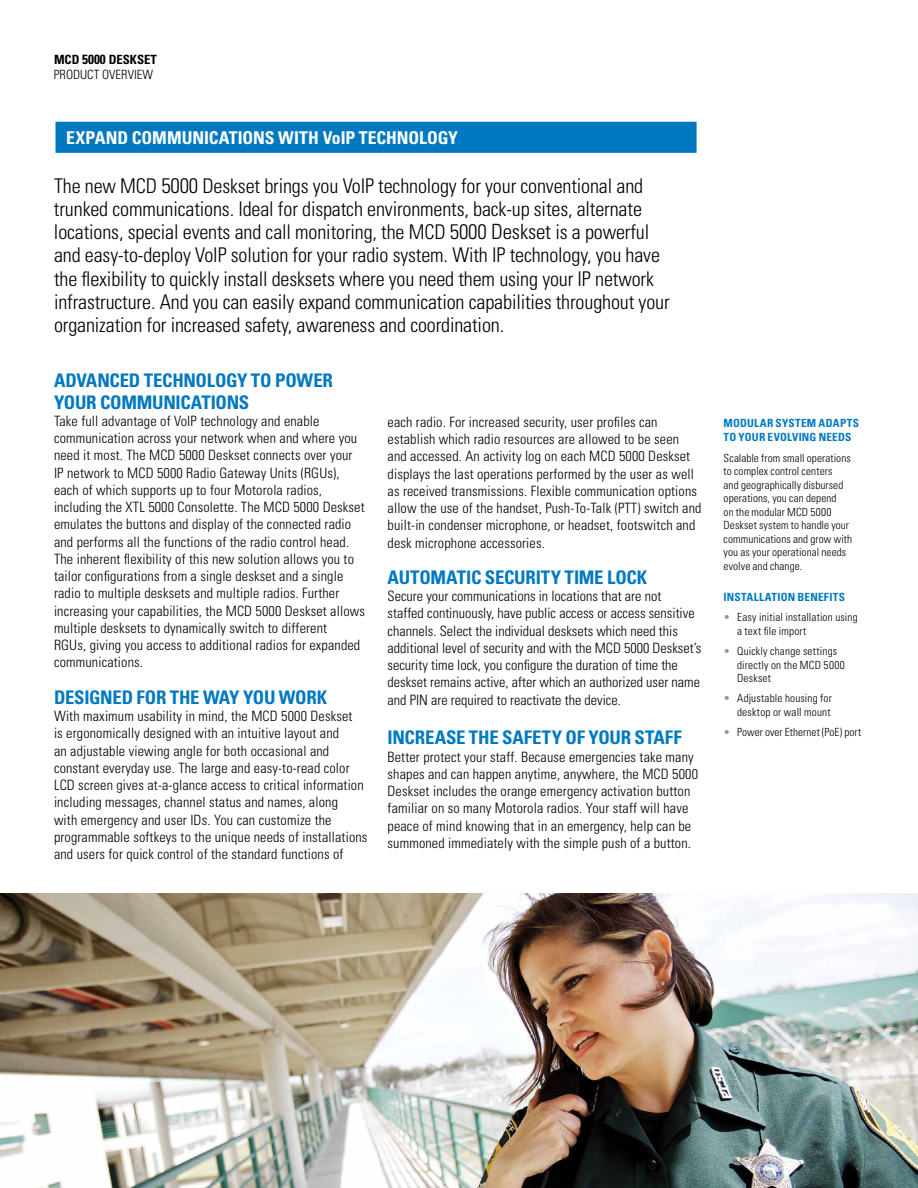
<style>
.page{position:relative;width:918px;height:1188px;background:#fff}
.page>*{position:absolute;margin:0;border:0;box-sizing:border-box;transform-origin:0 0}
.t1{font:300 condensed 20.25px/23.2px "Univers";letter-spacing:-.005em;color:#000}
.t2{font:700 condensed 18.75px/21.8px "Univers";letter-spacing:-.015em;color:#0079c1}
.t3{font:700 condensed 17.7px "Univers";letter-spacing:-.005em;color:#fff}
.t4{font:300 condensed 14.25px/17.2px "Univers";letter-spacing:.01em;color:#000}
.t5{font:300 condensed 12.75px/15.3px "Univers";color:#000}
.t6{font:300 condensed 11.25px/13.5px "Univers LT Std";letter-spacing:.01em;color:#000}
.t7{font:700 condensed 11.25px/14.2px "Univers LT Std";letter-spacing:.015em;color:#0079c1}
.s1{font-weight:700}
.s2{font-weight:700;font-size:13.2px}
.s3{font-size:21px}
.s4{color:#939598}
</style>
<div class="page">
<div style="left:55px;top:122px;width:642px;height:31px;background:#0079c1"></div>
<img style="left:0;top:894px;width:918px;height:294px">
<p class="t5" style="left:54px;top:51px;width:104px"><span class="s1">MCD</span> <span class="s2">5000</span> <span class="s1">DESKSET<br></span>PRODUCT OVERVIEW</p>
<p class="t3" style="left:66px;top:127px;width:393px">EXPAND COMMUNICATIONS WITH VOIP TECHNOLOGY</p>
<p class="t1" style="left:54px;top:174px;width:617px">The new MCD <span class="s3">5000</span> Deskset brings you VoIP technology for your conventional and trunked communications. Ideal for dispatch environments, back-up sites, alternate locations, special events and call monitoring, the MCD <span class="s3">5000 Deskset</span> is a powerful and easy-to-deploy VoIP solution for your radio system. With IP technology, you have the flexibility to quickly install desksets where you need them using your IP network infrastructure. And you can easily expand communication capabilities throughout your organization for increased safety, awareness and coordination.</p>
<h2 class="t2" style="left:54px;top:369px;width:280px">ADVANCED TECHNOLOGY TO POWER<br>YOUR COMMUNICATIONS</h2>
<p class="t4" style="left:54px;top:412px;width:313px">Take full advantage of VoIP technology and enable communication across your network when and where you need it most. The MCD 5000 Deskset connects over your IP network to MCD 5000 Radio Gateway Units (RGUs), each of which supports up to four Motorola radios, including the XTL 5000 Consolette. The MCD 5000 Deskset emulates the buttons and display of the connected radio and performs all the functions of the radio control head.<br>The inherent flexibility of this new solution allows you to tailor configurations from a single deskset and a single radio to multiple desksets and multiple radios. Further increasing your capabilities, the MCD 5000 Deskset allows multiple desksets to dynamically switch to different<br>RGUs, giving you access to additional radios for expanded communications.</p>
<h2 class="t2" style="left:54px;top:686px;width:275px">DESIGNED FOR THE WAY YOU WORK</h2>
<p class="t4" style="left:54px;top:707px;width:315px">With maximum usability in mind, the MCD 5000 Deskset<br>is ergonomically designed with an intuitive layout and<br>an adjustable viewing angle for both occasional and constant everyday use. The large and easy-to-read color LCD screen gives at-a-glance access to critical information including messages, channel status and names, along<br>with emergency and user IDs. You can customize the programmable softkeys to the unique needs of installations and users for quick control of the standard functions of</p>
<p class="t4" style="left:388px;top:413px;width:315px">each radio. For increased security, user profiles can establish which radio resources are allowed to be seen and accessed. An activity log on each MCD 5000 Deskset displays the last operations performed by the user as well as received transmissions. Flexible communication options allow the use of the handset, Push-To-Talk (PTT) switch and built-in condenser microphone, or headset, footswitch and desk microphone accessories.</p>
<h2 class="t2" style="left:388px;top:566px;width:261px">AUTOMATIC SECURITY TIME LOCK</h2>
<p class="t4" style="left:388px;top:588px;width:315px">Secure your communications in locations that are not staffed continuously, have public access or access sensitive channels. Select the individual desksets which need this additional level of security and with the MCD 5000 Deskset’s security time lock, you configure the duration of time the deskset remains active, after which an authorized user name and PIN are required to reactivate the device.</p>
<h2 class="t2" style="left:388px;top:727px;width:296px">INCREASE THE SAFETY OF YOUR STAFF</h2>
<p class="t4" style="left:388px;top:748px;width:312px">Better protect your staff. Because emergencies take many shapes and can happen anytime, anywhere, the MCD 5000<br>Deskset includes the orange emergency activation button familiar on so many Motorola radios. Your staff will have peace of mind knowing that in an emergency, help can be summoned immediately with the simple push of a button.</p>
<p class="t7" style="left:724px;top:416px;width:137px">MODULAR SYSTEM ADAPTS<br>TO YOUR EVOLVING NEEDS</p>
<p class="t6" style="left:724px;top:451px;width:130px">Scalable from small operations to complex control centers<br>and geographically disbursed operations, you can depend<br>on the modular MCD 5000<br>Deskset system to handle your communications and grow with you as your operational needs evolve and change.</p>
<p class="t7" style="left:724px;top:590px;width:123px">INSTALLATION BENEFITS</p>
<p class="t6" style="left:737px;top:611px;width:122px;text-indent:-14px"><span class="s4">•</span> Easy initial installation using a text file import</p>
<p class="t6" style="left:737px;top:644px;width:109px;text-indent:-14px"><span class="s4">•</span> Quickly change settings directly on the MCD 5000<br>Deskset</p>
<p class="t6" style="left:724px;top:692px;width:110px;text-align:right"><span class="s4">•</span> Adjustable housing for desktop or wall mount</p>
<p class="t6" style="left:724px;top:725px;width:139px"><span class="s4">•</span> Power over Ethernet (PoE) port</p>
</div>
